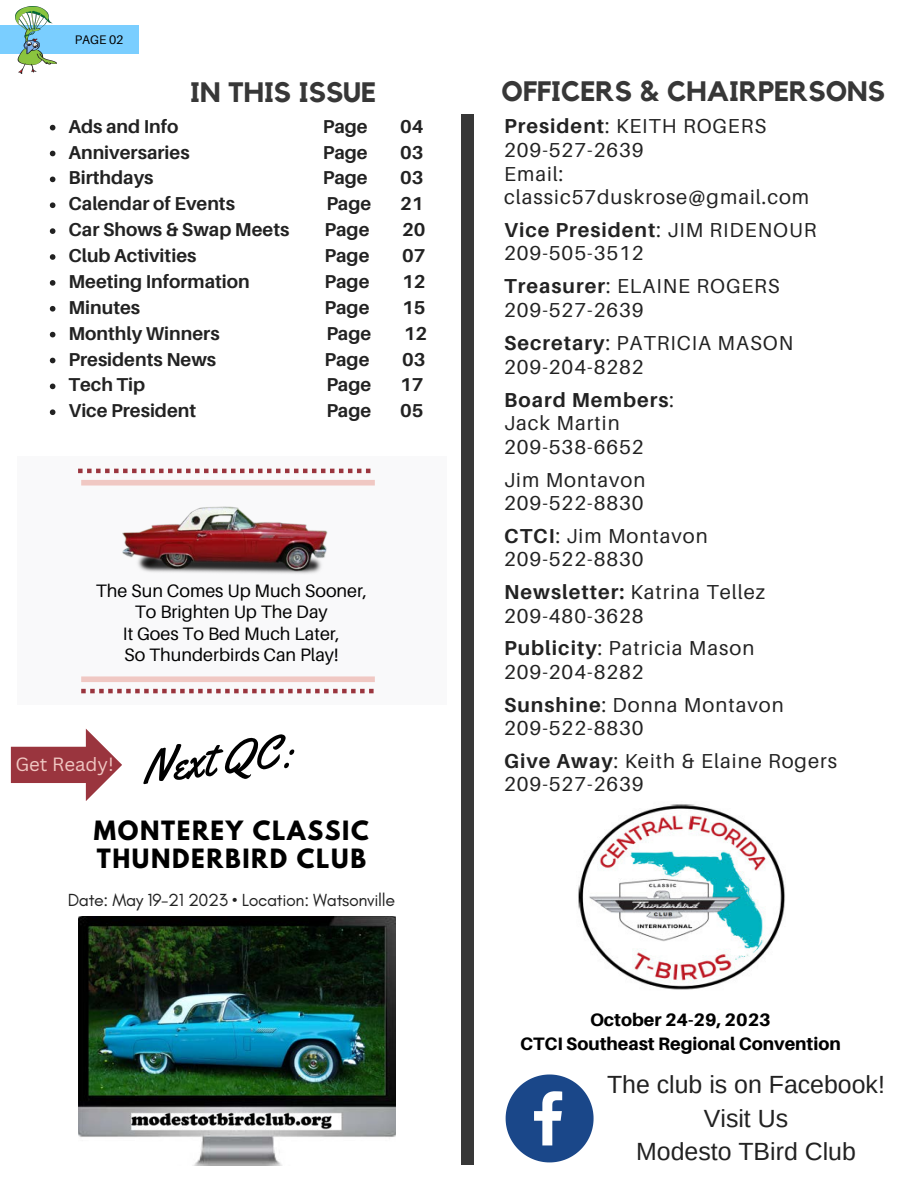
<style>
.page{position:relative;width:918px;height:1188px;background:#fff}
.page>*{position:absolute;margin:0;border:0;box-sizing:border-box;transform-origin:0 0}
.t1{font:46.65px "Yellowtail";color:#000}
.t2{font:700 28.05px "Kollektif";color:#373737}
.t3{font:24.9px "Arimo";color:#222}
.t4{font:700 23.55px/27.9px "League Spartan";letter-spacing:.07em;color:#000}
.t5{font:20.25px "Aileron";letter-spacing:.05em;color:#222}
.t6{font:700 20.25px "Aileron";letter-spacing:.05em;color:#222}
.t7{font:700 18.75px "Aileron";color:#222}
.t8{font:18.6px "Canva Sans";color:#f0c8c3}
.t9{font:18px "Aileron";color:#020202}
.t10{font:800 18px "Aileron";color:#000}
.t11{font:17.85px "Glacial Indifference";letter-spacing:-.02em;color:#222}
.t12{font:12.45px "Aileron";color:#020202}
.s1{font-weight:700}
.s2{font-weight:400}
</style>
<div class="page">
<div style="left:462px;top:114px;width:11px;height:1051px;background:#373737"></div>
<div style="left:0;top:26px;width:139px;height:28px;background:#7aceff"></div>
<img style="left:16px;top:7px;width:40px;height:67px">
<div style="left:17px;top:456px;width:429px;height:249px;background:#f9f9fa"></div>
<svg style="left:506px;top:1075px;width:88px;height:87px"></svg>
<img style="left:78px;top:917px;width:317px;height:248px">
<img style="left:122px;top:507px;width:206px;height:67px">
<div style="left:81px;top:480px;width:294px;height:6px;background:#f0c8c3"></div>
<div style="left:81px;top:676px;width:294px;height:6px;background:#f0c8c3"></div>
<svg style="left:78px;top:469px;width:292px;height:4px"></svg>
<svg style="left:81px;top:689px;width:293px;height:4px"></svg>
<svg style="left:11px;top:729px;width:111px;height:72px"></svg>
<img style="left:578px;top:804px;width:207px;height:186px">
<svg style="left:50px;top:125px;width:5px;height:5px"></svg>
<svg style="left:50px;top:151px;width:5px;height:5px"></svg>
<svg style="left:50px;top:177px;width:5px;height:5px"></svg>
<svg style="left:50px;top:202px;width:5px;height:6px"></svg>
<svg style="left:50px;top:228px;width:5px;height:6px"></svg>
<svg style="left:50px;top:254px;width:5px;height:6px"></svg>
<svg style="left:50px;top:280px;width:5px;height:6px"></svg>
<svg style="left:50px;top:306px;width:5px;height:6px"></svg>
<svg style="left:50px;top:332px;width:5px;height:5px"></svg>
<svg style="left:50px;top:358px;width:5px;height:5px"></svg>
<svg style="left:50px;top:384px;width:5px;height:5px"></svg>
<svg style="left:50px;top:409px;width:5px;height:6px"></svg>
<p class="t12" style="left:75px;top:32px;width:50px">PAGE 02</p>
<p class="t2" style="left:190px;top:80px;width:188px">IN THIS ISSUE</p>
<p class="t7" style="left:68px;top:115px;width:112px">Ads and Info</p>
<p class="t7" style="left:68px;top:140px;width:123px">Anniversaries</p>
<p class="t7" style="left:68px;top:166px;width:87px">Birthdays</p>
<p class="t7" style="left:68px;top:192px;width:168px">Calendar of Events</p>
<p class="t7" style="left:68px;top:218px;width:222px">Car Shows &amp; Swap Meets</p>
<p class="t7" style="left:68px;top:244px;width:129px">Club Activities</p>
<p class="t7" style="left:68px;top:270px;width:183px">Meeting Information</p>
<p class="t7" style="left:68px;top:296px;width:73px">Minutes</p>
<p class="t7" style="left:68px;top:322px;width:153px">Monthly Winners</p>
<p class="t7" style="left:68px;top:347px;width:149px">Presidents News</p>
<p class="t7" style="left:68px;top:373px;width:78px">Tech Tip</p>
<p class="t7" style="left:68px;top:399px;width:129px">Vice President</p>
<p class="t7" style="left:323px;top:115px;width:46px">Page</p>
<p class="t7" style="left:400px;top:115px;width:25px">04</p>
<p class="t7" style="left:323px;top:140px;width:46px">Page</p>
<p class="t7" style="left:400px;top:140px;width:25px">03</p>
<p class="t7" style="left:323px;top:166px;width:46px">Page</p>
<p class="t7" style="left:400px;top:166px;width:25px">03</p>
<p class="t7" style="left:326px;top:192px;width:46px">Page</p>
<p class="t7" style="left:400px;top:192px;width:25px">21</p>
<p class="t7" style="left:325px;top:218px;width:46px">Page</p>
<p class="t7" style="left:402px;top:218px;width:25px">20</p>
<p class="t7" style="left:325px;top:244px;width:46px">Page</p>
<p class="t7" style="left:402px;top:244px;width:25px">07</p>
<p class="t7" style="left:325px;top:270px;width:46px">Page</p>
<p class="t7" style="left:402px;top:270px;width:25px">12</p>
<p class="t7" style="left:325px;top:296px;width:46px">Page</p>
<p class="t7" style="left:402px;top:296px;width:25px">15</p>
<p class="t7" style="left:326px;top:322px;width:46px">Page</p>
<p class="t7" style="left:404px;top:322px;width:25px">12</p>
<p class="t7" style="left:325px;top:347px;width:46px">Page</p>
<p class="t7" style="left:402px;top:347px;width:25px">03</p>
<p class="t7" style="left:326px;top:373px;width:46px">Page</p>
<p class="t7" style="left:400px;top:373px;width:25px">17</p>
<p class="t7" style="left:326px;top:399px;width:46px">Page</p>
<p class="t7" style="left:400px;top:399px;width:25px">05</p>
<p class="t9" style="left:96px;top:580px;width:273px">The Sun Comes Up Much Sooner,</p>
<p class="t9" style="left:135px;top:601px;width:194px">To Brighten Up The Day</p>
<p class="t9" style="left:123px;top:622px;width:218px">It Goes To Bed Much Later,</p>
<p class="t9" style="left:124px;top:644px;width:216px">So Thunderbirds Can Play!</p>
<p class="t8" style="left:15px;top:752px;width:100px">Get Ready!</p>
<p class="t1" style="left:139px;top:739px;width:154px;rotate:-7deg">Next QC:</p>
<p class="t4" style="left:94px;top:820px;width:277px">MONTEREY CLASSIC<br>THUNDERBIRD CLUB</p>
<p class="t11" style="left:68px;top:889px;width:329px">Date: May 19-21 2023 • Location: Watsonville</p>
<p class="t2" style="left:502px;top:78px;width:385px">OFFICERS &amp; CHAIRPERSONS</p>
<p class="t5" style="left:504px;top:114px;width:264px"><span class="s1">President</span>: KEITH ROGERS</p>
<p class="t5" style="left:504px;top:137px;width:141px">209-527-2639</p>
<p class="t5" style="left:504px;top:161px;width:61px">Email:</p>
<p class="t5" style="left:504px;top:185px;width:307px">classic57duskrose@gmail.com</p>
<p class="t6" style="left:504px;top:217px;width:314px">Vice President<span class="s2">: JIM RIDENOUR</span></p>
<p class="t5" style="left:504px;top:241px;width:141px">209-505-3512</p>
<p class="t5" style="left:504px;top:273px;width:277px"><span class="s1">Treasurer</span>: ELAINE ROGERS</p>
<p class="t5" style="left:504px;top:297px;width:141px">209-527-2639</p>
<p class="t5" style="left:504px;top:331px;width:291px"><span class="s1">Secretary</span>: PATRICIA MASON</p>
<p class="t5" style="left:504px;top:354px;width:141px">209-204-8282</p>
<p class="t6" style="left:504px;top:387px;width:171px">Board Members<span class="s2">:</span></p>
<p class="t5" style="left:504px;top:411px;width:117px">Jack Martin</p>
<p class="t5" style="left:504px;top:434px;width:141px">209-538-6652</p>
<p class="t5" style="left:504px;top:467px;width:143px">Jim Montavon</p>
<p class="t5" style="left:504px;top:491px;width:141px">209-522-8830</p>
<p class="t5" style="left:504px;top:523px;width:205px"><span class="s1">CTCI</span>: Jim Montavon</p>
<p class="t5" style="left:504px;top:547px;width:141px">209-522-8830</p>
<p class="t5" style="left:504px;top:579px;width:263px"><span class="s1">Newsletter:</span> Katrina Tellez</p>
<p class="t5" style="left:504px;top:603px;width:141px">209-480-3628</p>
<p class="t5" style="left:504px;top:636px;width:252px"><span class="s1">Publicity</span>: Patricia Mason</p>
<p class="t5" style="left:504px;top:659px;width:141px">209-204-8282</p>
<p class="t5" style="left:504px;top:692px;width:281px"><span class="s1">Sunshine</span>: Donna Montavon</p>
<p class="t5" style="left:504px;top:716px;width:141px">209-522-8830</p>
<p class="t5" style="left:504px;top:748px;width:334px"><span class="s1">Give Away</span>: Keith &amp; Elaine Rogers</p>
<p class="t5" style="left:504px;top:772px;width:141px">209-527-2639</p>
<p class="t10" style="left:590px;top:1008px;width:182px">October 24-29, 2023</p>
<p class="t10" style="left:520px;top:1033px;width:322px">CTCI Southeast Regional Convention</p>
<p class="t3" style="left:607px;top:1070px;width:279px">The club is on Facebook!</p>
<p class="t3" style="left:704px;top:1104px;width:86px">Visit Us</p>
<p class="t3" style="left:636px;top:1138px;width:221px">Modesto TBird Club</p>
</div>
